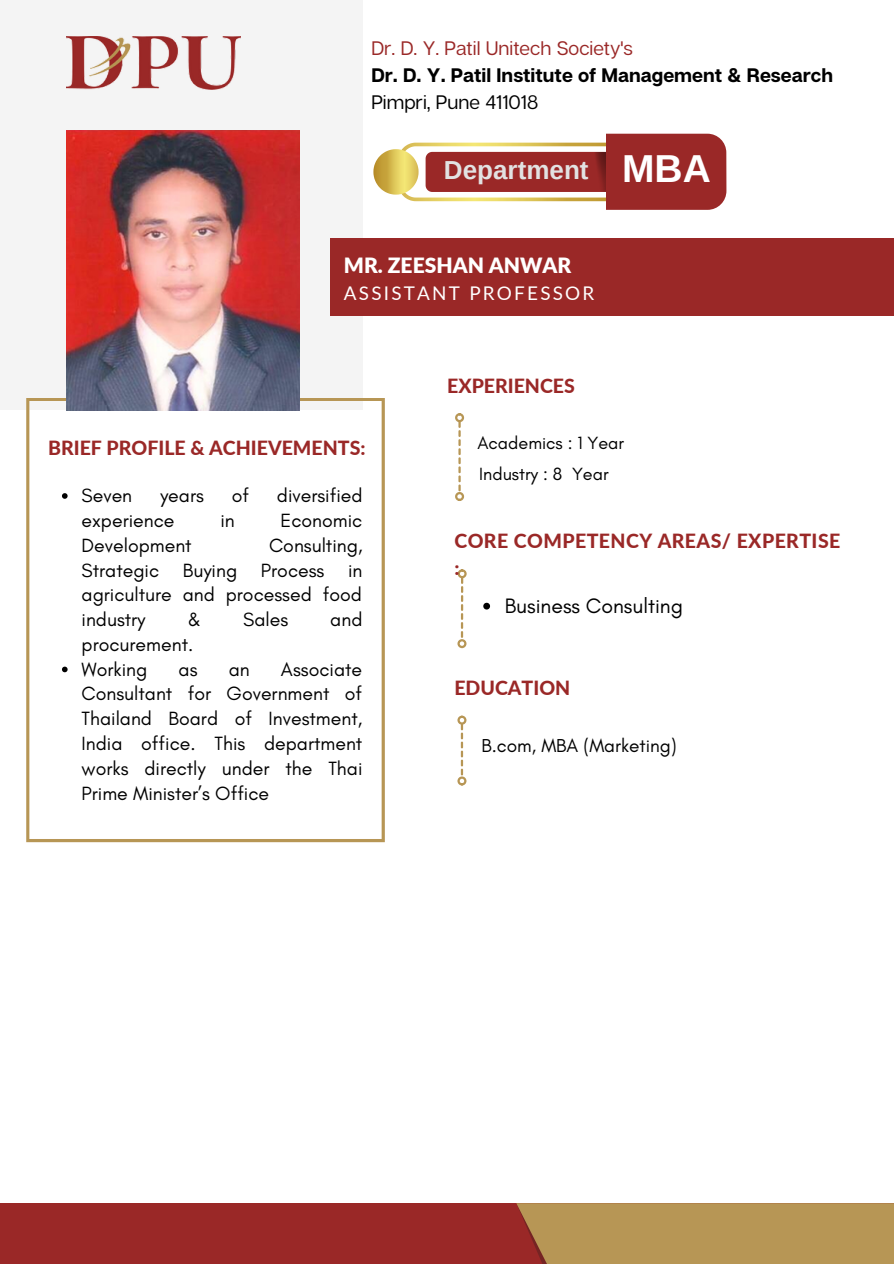
<style>
.page{position:relative;width:894px;height:1264px;background:#fff}
.page>*{position:absolute;margin:0;border:0;box-sizing:border-box;transform-origin:0 0}
.t1{font:700 39px "Arimo";color:#fff}
.t2{font:700 26.1px "Arimo";color:#e2e2e2}
.t3{font:21.3px "Glacial Indifference";color:#000}
.t4{font:900 21px "Lato";color:#fff}
.t5{font:19.5px/24.8px "Glacial Indifference";color:#000;text-align:justify}
.t6{font:800 19.5px "Lato";color:#9a2827}
.t7{font:700 19.5px "Articulat CF";color:#000}
.t8{font:800 19.5px/27px "Lato";letter-spacing:.02em;color:#9a2827}
.t9{font:19.5px "Articulat CF";color:#9a2827}
.t10{font:19.5px "Articulat CF";color:#000}
.t11{font:19.05px "Glacial Indifference";color:#000}
.t12{font:18.9px "Lato";letter-spacing:.12em;color:#fff}
.t13{font:18px "Glacial Indifference";color:#000}
</style>
<div class="page">
<div style="left:0;top:0;width:362px;height:410px;background:#f4f4f4"></div>
<svg style="left:26px;top:398px;width:359px;height:444px"></svg>
<img style="left:66px;top:130px;width:233px;height:281px">
<svg style="left:458px;top:422px;width:2px;height:69px"></svg>
<div style="left:455px;top:413px;width:9px;height:9px;border:2px solid #b79655;border-radius:50%"></div>
<div style="left:455px;top:492px;width:9px;height:9px;border:2px solid #b79655;border-radius:50%"></div>
<svg style="left:460px;top:578px;width:3px;height:60px"></svg>
<div style="left:457px;top:569px;width:9px;height:9px;border:2px solid #b79655;border-radius:50%"></div>
<div style="left:457px;top:639px;width:9px;height:9px;border:2px solid #b79655;border-radius:50%"></div>
<div style="left:330px;top:238px;width:563px;height:77px;background:#9a2827"></div>
<div style="left:0;top:1203px;width:893px;height:60px;background:#9a2827"></div>
<img style="left:66px;top:36px;width:175px;height:53px">
<div style="left:516px;top:1203px;width:377px;height:60px;background:#b79655"></div>
<svg style="left:460px;top:724px;width:3px;height:51px"></svg>
<div style="left:457px;top:715px;width:9px;height:9px;border:2px solid #b79655;border-radius:50%"></div>
<div style="left:457px;top:776px;width:9px;height:9px;border:2px solid #b79655;border-radius:50%"></div>
<svg style="left:373px;top:134px;width:353px;height:76px"></svg>
<svg style="left:62px;top:493px;width:6px;height:6px"></svg>
<svg style="left:62px;top:666px;width:6px;height:6px"></svg>
<svg style="left:483px;top:602px;width:7px;height:7px"></svg>
<p class="t9" style="left:371px;top:36px;width:263px">Dr. D. Y. Patil Unitech Society's</p>
<p class="t7" style="left:371px;top:63px;width:463px">Dr. D. Y. Patil Institute of Management &amp; Research</p>
<p class="t10" style="left:371px;top:90px;width:168px">Pimpri, Pune 411018</p>
<p class="t2" style="left:444px;top:155px;width:146px">Department</p>
<p class="t1" style="left:622px;top:147px;width:90px">MBA</p>
<p class="t4" style="left:344px;top:252px;width:229px">MR. ZEESHAN ANWAR</p>
<p class="t12" style="left:344px;top:281px;width:252px">ASSISTANT PROFESSOR</p>
<p class="t6" style="left:48px;top:435px;width:319px">BRIEF PROFILE &amp; ACHIEVEMENTS:</p>
<p class="t5" style="left:82px;top:483px;width:52px">Seven</p>
<p class="t5" style="left:160px;top:483px;width:45px">years</p>
<p class="t5" style="left:232px;top:483px;width:19px">of</p>
<p class="t5" style="left:277px;top:483px;width:87px">diversified</p>
<p class="t5" style="left:82px;top:507px;width:94px">experience</p>
<p class="t5" style="left:220px;top:507px;width:16px">in</p>
<p class="t5" style="left:280px;top:507px;width:83px">Economic</p>
<p class="t5" style="left:82px;top:532px;width:112px">Development</p>
<p class="t5" style="left:82px;top:532px;width:282px;text-indent:187px">Consulting, Strategic Buying Process in agriculture and processed food industry</p>
<p class="t5" style="left:188px;top:607px;width:15px">&amp;</p>
<p class="t5" style="left:243px;top:607px;width:47px">Sales</p>
<p class="t5" style="left:330px;top:607px;width:34px">and</p>
<p class="t5" style="left:82px;top:631px;width:113px">procurement.</p>
<p class="t5" style="left:82px;top:656px;width:67px">Working</p>
<p class="t5" style="left:178px;top:656px;width:20px">as</p>
<p class="t5" style="left:229px;top:656px;width:23px">an</p>
<p class="t5" style="left:82px;top:656px;width:282px;text-indent:199px">Associate Consultant for Government of Thailand Board of Investment, India office. This department works directly under the Thai Prime Minister’s Office</p>
<p class="t6" style="left:447px;top:374px;width:129px">EXPERIENCES</p>
<p class="t13" style="left:477px;top:432px;width:148px">Academics : 1 Year</p>
<p class="t13" style="left:479px;top:462px;width:131px">Industry : 8 Year</p>
<p class="t8" style="left:454px;top:527px;width:387px">CORE COMPETENCY AREAS/ EXPERTISE :</p>
<p class="t3" style="left:504px;top:592px;width:180px">Business Consulting</p>
<p class="t6" style="left:454px;top:675px;width:117px">EDUCATION</p>
<p class="t11" style="left:481px;top:734px;width:197px">B.com, MBA (Marketing)</p>
</div>
